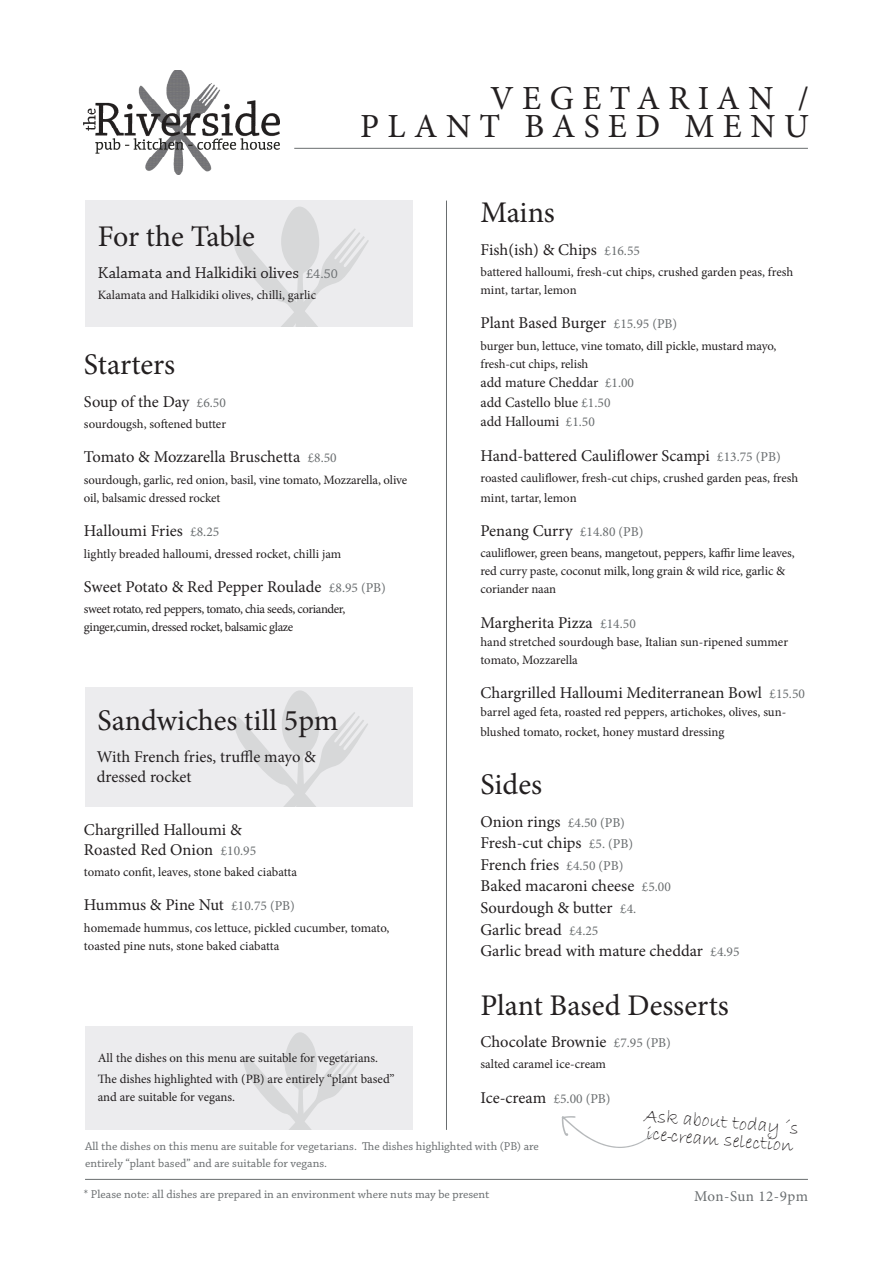
<style>
.page{position:relative;width:893px;height:1263px;background:#fff}
.page>*{position:absolute;margin:0;border:0;box-sizing:border-box;transform-origin:0 0}
.Descriptor{font:33.75px/28.5px "Minion Pro";letter-spacing:.25em;color:#231f20;text-align:right}
.NEW_Heading{font:30px "Minion Pro";color:#231f20}
.NEW_description{font:30px "Minion Pro";color:#231f20}
.Descriptor-2{font:19.5px/18px "Bradley Hand ITC";color:#231f20}
.NEW_food_item{font:16.5px/19.5px "Minion Pro";color:#231f20}
.NEW_food_item-2{font:16.5px "Chaparral Pro";color:#231f20}
.Descriptor-3{font:15px "Minion Pro";letter-spacing:.02em;color:#696d6f}
.NEW_food_item_2{font:14.25px "Minion Pro";color:#231f20}
.NEW_description-2{font:12.75px/18px "Minion Pro";letter-spacing:-.005em;color:#231f20}
.NEW_food_item-3{font:12.75px/18px "Minion Pro";letter-spacing:-.005em;color:#231f20}
.NEW_description-3{font:12.75px/18px "Minion Pro";letter-spacing:-.03em;color:#231f20}
.NEW_food_item-4{font:12px/16.5px "Chaparral Pro";color:#696d6f}
.s1{font-size:13.5px;color:#696d6f}
</style>
<div class="page">
<div style="left:85px;top:687px;width:327px;height:120px;background:#ececee"></div>
<svg style="left:235px;top:690px;width:133px;height:117px"></svg>
<div style="left:85px;top:1026px;width:327px;height:104px;background:#ececee"></div>
<svg style="left:244px;top:1032px;width:115px;height:98px"></svg>
<hr style="left:446px;top:201px;width:1px;height:929px;background:#696d6f">
<hr style="left:294px;top:148px;width:514px;height:1px;background:#696d6f">
<svg style="left:561px;top:1116px;width:94px;height:32px"></svg>
<hr style="left:85px;top:1179px;width:723px;height:1px;background:#696d6f">
<div style="left:85px;top:201px;width:327px;height:126px;background:#ececee"></div>
<svg style="left:233px;top:207px;width:136px;height:120px"></svg>
<img style="left:84px;top:70px;width:195px;height:104px">
<p class="Descriptor" style="left:360px;top:84px;width:450px">VEGETARIAN /<br>PLANT BASED MENU</p>
<p class="NEW_Heading" style="left:480px;top:193px;width:76px">Mains</p>
<p class="NEW_food_item" style="left:480px;top:240px;width:161px">Fish(ish) &amp; Chips <span class="s1">£16.55</span></p>
<p class="NEW_description-2" style="left:480px;top:263px;width:314px">battered halloumi, fresh-cut chips, crushed garden peas, fresh mint, tartar, lemon</p>
<p class="NEW_food_item" style="left:480px;top:313px;width:198px">Plant Based Burger <span class="s1">£15.95 (PB)</span></p>
<p class="NEW_description-2" style="left:480px;top:337px;width:297px">burger bun, lettuce, vine tomato, dill pickle, mustard mayo, fresh-cut chips, relish</p>
<p class="NEW_food_item_2" style="left:480px;top:373px;width:155px">add mature Cheddar <span class="s1">£1.00</span></p>
<p class="NEW_food_item_2" style="left:480px;top:393px;width:131px">add Castello blue <span class="s1">£1.50</span></p>
<p class="NEW_food_item_2" style="left:480px;top:412px;width:116px">add Halloumi <span class="s1">£1.50</span></p>
<p class="NEW_food_item" style="left:480px;top:446px;width:302px">Hand-battered Cauliflower Scampi <span class="s1">£13.75 (PB)</span></p>
<p class="NEW_description-2" style="left:480px;top:468px;width:319px;line-height:19.5px">roasted cauliflower, fresh-cut chips, crushed garden peas, fresh mint, tartar, lemon</p>
<p class="NEW_food_item" style="left:480px;top:521px;width:164px">Penang Curry <span class="s1">£14.80 (PB)</span></p>
<p class="NEW_description-2" style="left:480px;top:544px;width:316px">cauliflower, green beans, mangetout, peppers, kaffir lime leaves, red curry paste, coconut milk, long grain &amp; wild rice, garlic &amp; coriander naan</p>
<p class="NEW_food_item" style="left:480px;top:613px;width:157px">Margherita Pizza <span class="s1">£14.50</span></p>
<p class="NEW_food_item-3" style="left:480px;top:633px;width:309px">hand stretched sourdough base, Italian sun-ripened summer tomato, Mozzarella</p>
<p class="NEW_food_item" style="left:480px;top:683px;width:326px">Chargrilled Halloumi Mediterranean Bowl <span class="s1">£15.50</span></p>
<p class="NEW_food_item-3" style="left:480px;top:702px;width:307px;line-height:19.5px">barrel aged feta, roasted red peppers, artichokes, olives, sun&shy;blushed tomato, rocket, honey mustard dressing</p>
<p class="NEW_Heading" style="left:480px;top:764px;width:63px">Sides</p>
<p class="NEW_food_item" style="left:480px;top:811px;width:146px">Onion rings <span class="s1">£4.50 (PB)</span></p>
<p class="NEW_food_item" style="left:480px;top:833px;width:154px">Fresh-cut chips <span class="s1">£5. (PB)</span></p>
<p class="NEW_food_item" style="left:480px;top:855px;width:144px">French fries <span class="s1">£4.50 (PB)</span></p>
<p class="NEW_food_item" style="left:480px;top:876px;width:192px">Baked macaroni cheese <span class="s1">£5.00</span></p>
<p class="NEW_food_item" style="left:480px;top:898px;width:157px">Sourdough &amp; butter <span class="s1">£4.</span></p>
<p class="NEW_food_item" style="left:480px;top:920px;width:119px">Garlic bread <span class="s1">£4.25</span></p>
<p class="NEW_food_item" style="left:480px;top:941px;width:261px">Garlic bread with mature cheddar <span class="s1">£4.95</span></p>
<p class="NEW_Heading" style="left:480px;top:985px;width:250px">Plant Based Desserts</p>
<p class="NEW_food_item" style="left:480px;top:1032px;width:192px">Chocolate Brownie <span class="s1">£7.95 (PB)</span></p>
<p class="NEW_description-2" style="left:480px;top:1055px;width:127px">salted caramel ice-cream</p>
<p class="NEW_food_item" style="left:480px;top:1088px;width:132px">Ice-cream <span class="s1">£5.00 (PB)</span></p>
<p class="Descriptor-2" style="left:645px;top:1106px;width:156px;rotate:5deg">Ask about today´s ice cream selection</p>
<p class="Descriptor-3" style="left:694px;top:1186px;width:115px">Mon-Sun 12-9pm</p>
<p class="NEW_Heading" style="left:98px;top:216px;width:159px">For the Table</p>
<p class="NEW_food_item-2" style="left:98px;top:264px;width:242px">Kalamata and Halkidiki olives <span class="s1">£4.50</span></p>
<p class="NEW_description-2" style="left:98px;top:286px;width:220px">Kalamata and Halkidiki olives, chilli, garlic</p>
<p class="NEW_Heading" style="left:84px;top:345px;width:93px">Starters</p>
<p class="NEW_food_item" style="left:84px;top:392px;width:143px">Soup of the Day <span class="s1">£6.50</span></p>
<p class="NEW_description-2" style="left:84px;top:415px;width:144px">sourdougsh, softened butter</p>
<p class="NEW_food_item" style="left:84px;top:447px;width:254px">Tomato &amp; Mozzarella Bruschetta <span class="s1">£8.50</span></p>
<p class="NEW_description-2" style="left:84px;top:471px;width:325px">sourdough, garlic, red onion, basil, vine tomato, Mozzarella, olive oil, balsamic dressed rocket</p>
<p class="NEW_food_item" style="left:84px;top:521px;width:137px">Halloumi Fries <span class="s1">£8.25</span></p>
<p class="NEW_description-2" style="left:84px;top:545px;width:259px">lightly breaded halloumi, dressed rocket, chilli jam</p>
<p class="NEW_food_item" style="left:84px;top:577px;width:303px">Sweet Potato &amp; Red Pepper Roulade <span class="s1">£8.95 (PB)</span></p>
<p class="NEW_description-3" style="left:84px;top:600px;width:263px">sweet rotato, red peppers, tomato, chia seeds, coriander, ginger,cumin, dressed rocket, balsamic glaze</p>
<p class="NEW_description" style="left:98px;top:700px;width:242px">Sandwiches till 5pm</p>
<p class="NEW_food_item" style="left:97px;top:747px;width:221px">With French fries, truffle mayo &amp; dressed rocket</p>
<p class="NEW_food_item" style="left:84px;top:820px;width:174px">Chargrilled Halloumi &amp;<br>Roasted Red Onion <span class="s1">£10.95</span></p>
<p class="NEW_description-2" style="left:84px;top:863px;width:215px">tomato confit, leaves, stone baked ciabatta</p>
<p class="NEW_food_item" style="left:84px;top:895px;width:212px">Hummus &amp; Pine Nut <span class="s1">£10.75 (PB)</span></p>
<p class="NEW_description-2" style="left:84px;top:919px;width:307px">homemade hummus, cos lettuce, pickled cucumber, tomato, toasted pine nuts, stone baked ciabatta</p>
<p class="NEW_description-2" style="left:98px;top:1049px;width:282px">All the dishes on this menu are suitable for vegetarians.</p>
<p class="NEW_description-2" style="left:98px;top:1070px;width:298px">The dishes highlighted with (PB) are entirely “plant based” and are suitable for vegans.</p>
<p class="NEW_food_item-4" style="left:85px;top:1138px;width:455px">All the dishes on this menu are suitable for vegetarians. The dishes highlighted with (PB) are entirely “plant based” and are suitable for vegans.</p>
<p class="NEW_food_item-4" style="left:84px;top:1187px;width:407px">* Please note: all dishes are prepared in an environment where nuts may be present</p>
</div>
